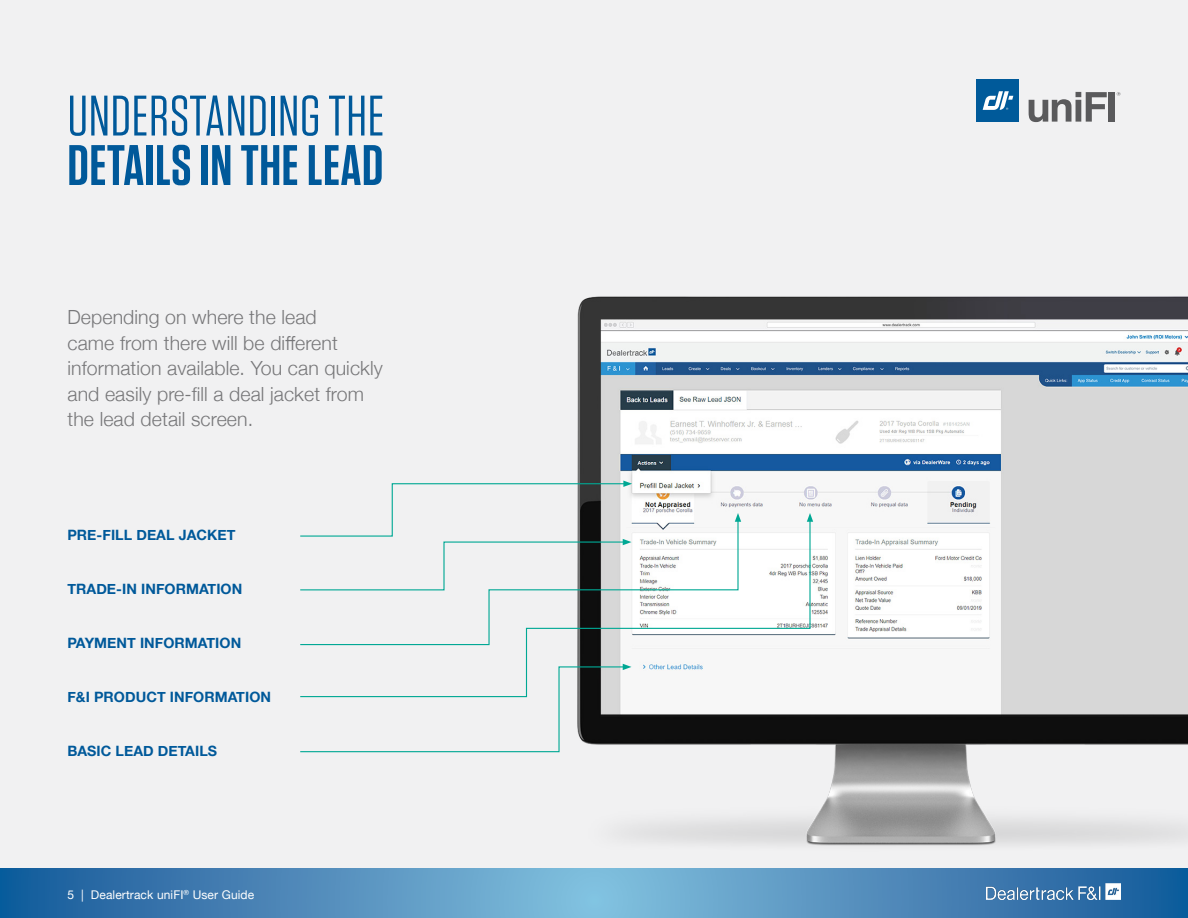
<style>
.page{position:relative;width:1188px;height:918px;background:#f1f1f2}
.page>*{position:absolute;margin:0;border:0;box-sizing:border-box;transform-origin:0 0}
.t1{font:57px "Tungsten";letter-spacing:.01em;color:#00599a}
.t2{font:600 57px "Tungsten";letter-spacing:.01em;color:#00599a}
.t3{font:300 19.5px/25.5px "Helvetica Neue";letter-spacing:.005em;color:#777779}
.t4{font:700 14.25px "Helvetica Neue";letter-spacing:.005em;color:#00599a}
.t5{font:12px "Helvetica Neue";letter-spacing:.01em;color:#fff}
</style>
<div class="page">
<svg style="left:0;top:869px;width:1188px;height:49px;background:#4e8cbb"></svg>
<img style="left:986px;top:884px;width:134px;height:16px">
<img style="left:577px;top:296px;width:611px;height:550px">
<svg style="left:391px;top:481px;width:241px;height:37px"></svg>
<svg style="left:735px;top:513px;width:6px;height:5px"></svg>
<svg style="left:300px;top:518px;width:511px;height:180px"></svg>
<svg style="left:807px;top:513px;width:6px;height:9px"></svg>
<svg style="left:300px;top:664px;width:332px;height:89px"></svg>
<div style="left:976px;top:80px;width:43px;height:42px;background:#005a9a"></div>
<svg style="left:983px;top:91px;width:30px;height:19px"></svg>
<svg style="left:1029px;top:92px;width:78px;height:30px"></svg>
<div style="left:1108px;top:92px;width:6px;height:30px;background:#5a5a5c"></div>
<svg style="left:1117px;top:92px;width:3px;height:4px"></svg>
<h1 class="t1" style="left:68px;top:86px;width:318px">UNDERSTANDING THE</h1>
<h1 class="t2" style="left:68px;top:135px;width:317px">DETAILS IN THE LEAD</h1>
<p class="t3" style="left:68px;top:303px;width:317px">Depending on where the lead<br>came from there will be different information available. You can quickly and easily pre-fill a deal jacket from the lead detail screen.</p>
<p class="t4" style="left:67px;top:524px;width:170px">PRE-FILL DEAL JACKET</p>
<p class="t4" style="left:67px;top:578px;width:176px">TRADE-IN INFORMATION</p>
<p class="t4" style="left:67px;top:632px;width:175px">PAYMENT INFORMATION</p>
<p class="t4" style="left:67px;top:686px;width:205px">F&amp;I PRODUCT INFORMATION</p>
<p class="t4" style="left:67px;top:740px;width:151px">BASIC LEAD DETAILS</p>
<p class="t5" style="left:68px;top:886px;width:188px">5 | Dealertrack uniFI<sup>®</sup> User Guide</p>
</div>
